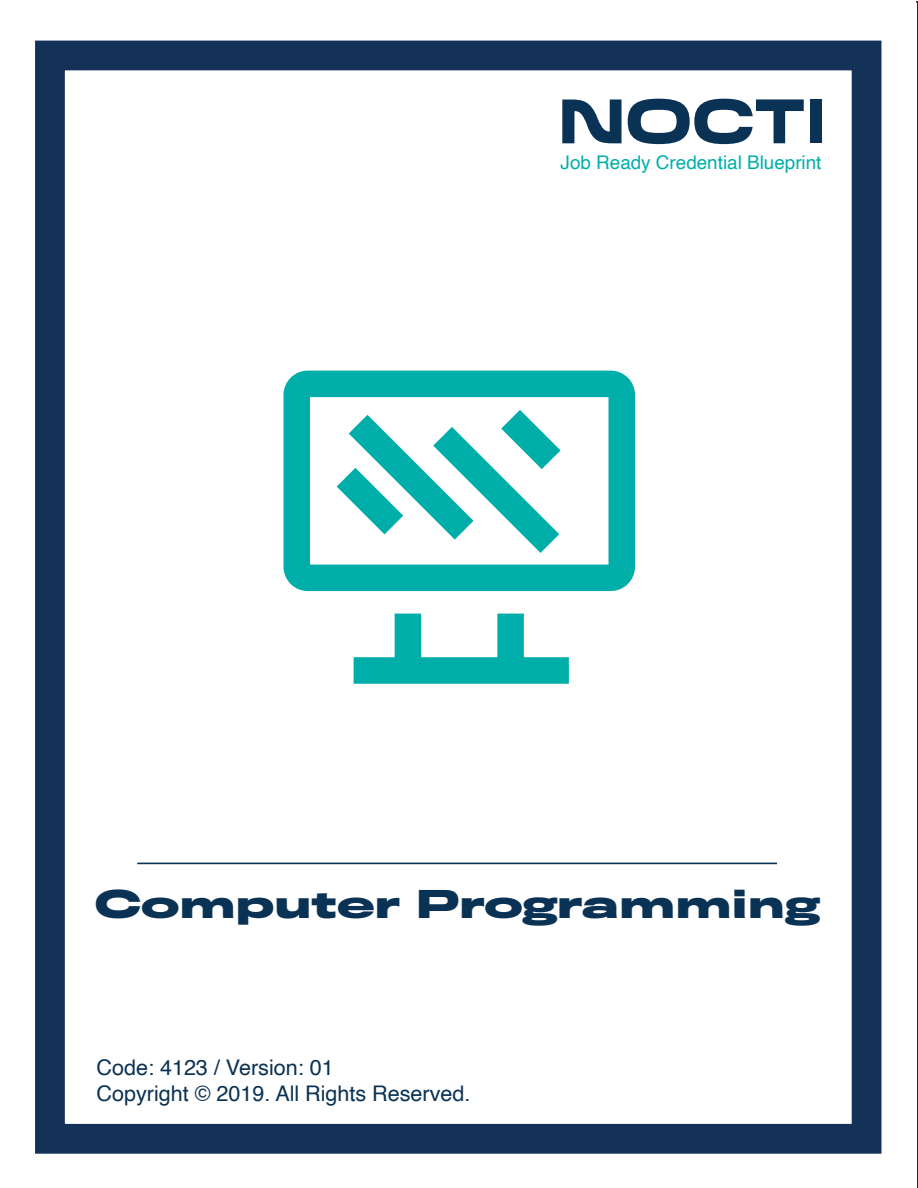
<style>
.page{position:relative;width:918px;height:1188px;background:#fff}
.page>*{position:absolute;margin:0;border:0;box-sizing:border-box;transform-origin:0 0}
.t1{font:700 35.85px "Titling Gothic FB Extended";letter-spacing:-.02em;color:#0a3254}
.t2{font:21.6px "Helvetica";color:#0a3254}
.t3{font:18.9px "Helvetica";color:#00aea9}
</style>
<div class="page">
<svg style="left:562px;top:100px;width:60px;height:43px"></svg>
<div style="left:810px;top:99px;width:11px;height:44px;background:#0a3254"></div>
<svg style="left:628px;top:99px;width:176px;height:45px"></svg>
<div style="left:35px;top:41px;width:846px;height:1113px;border:30px solid #143257"></div>
<hr style="left:137px;top:863px;width:640px;height:1px;background:#0a3254">
<svg style="left:283px;top:371px;width:352px;height:313px"></svg>
<p class="t3" style="left:561px;top:148px;width:262px">Job Ready Credential Blueprint</p>
<h1 class="t1" style="left:94px;top:881px;width:727px">Computer Programming</h1>
<p class="t2" style="left:97px;top:1051px;width:239px">Code: 4123 / Version: 01</p>
<p class="t2" style="left:97px;top:1076px;width:375px">Copyright © 2019. All Rights Reserved.</p>
</div>
